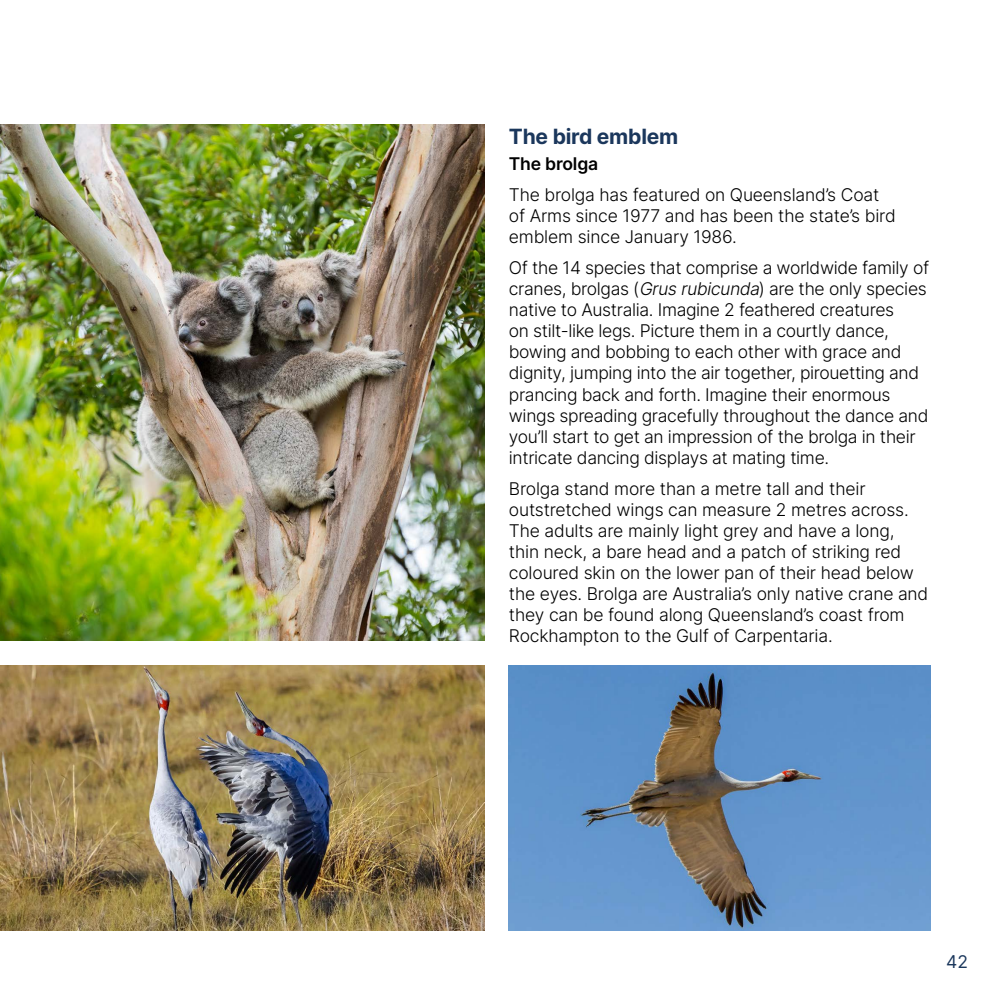
<style>
.page{position:relative;width:993px;height:993px;background:#fff}
.page>*{position:absolute;margin:0;border:0;box-sizing:border-box;transform-origin:0 0}
.Heading_4{font:700 21px "Inter";letter-spacing:-.01em;color:#1b375c}
.Body{font:300 17.5px/21px "Inter";letter-spacing:-.02em;color:#000}
.t1{font:600 17.5px "Inter";letter-spacing:-.01em;color:#000}
.t2{font:17.5px "Inter";color:#1b375c}
.s1{font-style:italic}
</style>
<div class="page">
<img style="left:0;top:124px;width:484px;height:516px">
<img style="left:0;top:665px;width:484px;height:265px">
<img style="left:508px;top:665px;width:422px;height:265px">
<h4 class="Heading_4" style="left:508px;top:121px;width:171px">The bird emblem</h4>
<h5 class="t1" style="left:508px;top:151px;width:91px">The brolga</h5>
<p class="Body" style="left:508px;top:184px;width:388px">The brolga has featured on Queensland’s Coat of Arms since 1977 and has been the state’s bird emblem since January 1986.</p>
<p class="Body" style="left:508px;top:257px;width:421px">Of the 14 species that comprise a worldwide family of cranes, brolgas (<span class="s1">Grusrubicunda</span>) are the only species native to Australia. Imagine 2 feathered creatures<br>on stilt-like legs. Picture them in a courtly dance, bowing and bobbing to each other with grace and dignity, jumping into the air together, pirouetting and prancing back and forth. Imagine their enormous wings spreading gracefully throughout the dance and you’ll start to get an impression of the brolga in their intricate dancing displays at mating time.</p>
<p class="Body" style="left:508px;top:477px;width:421px">Brolga stand more than a metre tall and their outstretched wings can measure 2 metres across.<br>The adults are mainly light grey and have a long, thin neck, a bare head and a patch of striking red coloured skin on the lower pan of their head below the eyes. Brolga are Australia’s only native crane and they can be found along Queensland’s coast from Rockhampton to the Gulf of Carpentaria.</p>
<p class="t2" style="left:945px;top:948px;width:23px">42</p>
</div>
